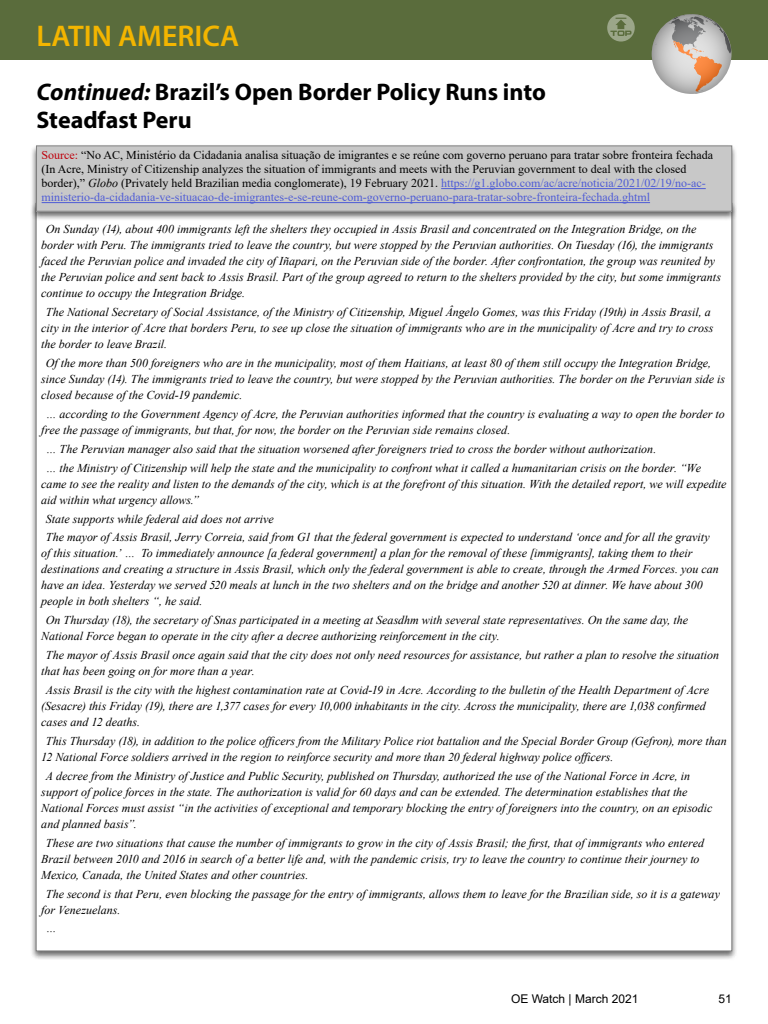
<style>
.page{position:relative;width:768px;height:1024px;background:#fff}
.page>*{position:absolute;margin:0;border:0;box-sizing:border-box;transform-origin:0 0}
.t1{font:600 30px "Myriad Pro";color:#f3b500}
.t2{font:700 24px/28px "Myriad Pro";color:#000}
.t3{font:italic 12px/16px "Times New Roman";color:#000}
.t4{font:12px/14px "Times New Roman";color:#000}
.t5{font:12px "Arial";color:#000}
.s1{font-style:italic}
.s2{color:#be000b}
.s3{color:#4f5cd6}
</style>
<div class="page">
<div style="left:0;top:0;width:768px;height:60px;background:#5a6c3c"></div>
<svg style="left:607px;top:14px;width:28px;height:28px"></svg>
<div style="left:30px;top:201px;width:708px;height:760px;background:#000;opacity:.6"></div>
<div style="left:36px;top:203px;width:696px;height:748px;background:#fff"></div>
<div style="left:31px;top:144px;width:707px;height:77px;background:#000;opacity:.6"></div>
<div style="left:37px;top:146px;width:695px;height:65px;background:#c8c8c8"></div>
<hr style="left:441px;top:188px;width:265px;height:1px;background:#4f5cd6">
<hr style="left:42px;top:202px;width:608px;height:1px;background:#4f5cd6">
<div style="left:36px;top:146px;width:696px;height:66px;border:1px solid #808080"></div>
<svg style="left:669px;top:14px;width:42px;height:80px"></svg>
<svg style="left:652px;top:14px;width:80px;height:80px;background:#bcafa6"></svg>
<h1 class="t1" style="left:36px;top:17px;width:204px">LATIN AMERICA</h1>
<h2 class="t2" style="left:36px;top:77px;width:511px"><span class="s1">Continued:</span> Brazil’s Open Border Policy Runs into<br>Steadfast Peru</h2>
<p class="t4" style="left:42px;top:148px;width:673px"><span class="s2">Source:</span> “No AC, Ministério da Cidadania analisa situação de imigrantes e se reúne com governo peruano para tratar sobre fronteira fechada (In Acre, Ministry of Citizenship analyzes the situation of immigrants and meets with the Peruvian government to deal with the closed border),” <span class="s1">Globo</span> (Privately held Brazilian media conglomerate), 19 February 2021. <span class="s3">https://g1.globo.com/ac/acre/noticia/2021/02/19/no-ac&shy;ministerio-da-cidadania-ve-situacao-de-imigrantes-e-se-reune-com-governo-peruano-para-tratar-sobre-fronteira-fechada.ghtml</span></p>
<p class="t3" style="left:41px;top:221px;width:681px;text-indent:4px">On Sunday (14), about 400 immigrants left the shelters they occupied in Assis Brasil and concentrated on the Integration Bridge, on the border with Peru. The immigrants tried to leave the country, but were stopped by the Peruvian authorities. On Tuesday (16), the immigrants faced the Peruvian police and invaded the city of Iñapari, on the Peruvian side of the border. After confrontation, the group was reunited by the Peruvian police and sent back to Assis Brasil. Part of the group agreed to return to the shelters provided by the city, but some immigrants continue to occupy the Integration Bridge.</p>
<p class="t3" style="left:41px;top:304px;width:674px;text-indent:4px">The National Secretary of Social Assistance, of the Ministry of Citizenship, Miguel Ângelo Gomes, was this Friday (19th) in Assis Brasil, a city in the interior of Acre that borders Peru, to see up close the situation of immigrants who are in the municipality of Acre and try to cross the border to leave Brazil.</p>
<p class="t3" style="left:41px;top:355px;width:685px;text-indent:4px">Of the more than 500 foreigners who are in the municipality, most of them Haitians, at least 80 of them still occupy the Integration Bridge, since Sunday (14). The immigrants tried to leave the country, but were stopped by the Peruvian authorities. The border on the Peruvian side is closed because of the Covid-19 pandemic.</p>
<p class="t3" style="left:41px;top:406px;width:685px;text-indent:4px">… according to the Government Agency of Acre, the Peruvian authorities informed that the country is evaluating a way to open the border to free the passage of immigrants, but that, for now, the border on the Peruvian side remains closed.</p>
<p class="t3" style="left:46px;top:439px;width:657px;line-height:18.9px">… The Peruvian manager also said that the situation worsened after foreigners tried to cross the border without authorization.<br>… the Ministry of Citizenship will help the state and the municipality to confront what it called a humanitarian crisis on the border. “We</p>
<p class="t3" style="left:41px;top:475px;width:687px">came to see the reality and listen to the demands of the city, which is at the forefront of this situation. With the detailed report, we will expedite aid within what urgency allows.”</p>
<p class="t3" style="left:46px;top:509px;width:666px;line-height:18.9px">State supports while federal aid does not arrive<br>The mayor of Assis Brasil, Jerry Correia, said from G1 that the federal government is expected to understand ‘once and for all the gravity</p>
<p class="t3" style="left:41px;top:545px;width:679px">of this situation.’ … To immediately announce [a federal government] a plan for the removal of these [immigrants], taking them to their destinations and creating a structure in Assis Brasil, which only the federal government is able to create, through the Armed Forces. you can have an idea. Yesterday we served 520 meals at lunch in the two shelters and on the bridge and another 520 at dinner. We have about 300 people in both shelters “, he said.</p>
<p class="t3" style="left:41px;top:612px;width:648px;text-indent:4px">On Thursday (18), the secretary of Snas participated in a meeting at Seasdhm with several state representatives. On the same day, the<br>National Force began to operate in the city after a decree authorizing reinforcement in the city.</p>
<p class="t3" style="left:41px;top:647px;width:679px;text-indent:4px">The mayor of Assis Brasil once again said that the city does not only need resources for assistance, but rather a plan to resolve the situation that has been going on for more than a year.</p>
<p class="t3" style="left:41px;top:682px;width:669px;text-indent:4px">Assis Brasil is the city with the highest contamination rate at Covid-19 in Acre. According to the bulletin of the Health Department of Acre (Sesacre) this Friday (19), there are 1,377 cases for every 10,000 inhabitants in the city. Across the municipality, there are 1,038 confirmed cases and 12 deaths.</p>
<p class="t3" style="left:41px;top:733px;width:687px;text-indent:4px">This Thursday (18), in addition to the police officers from the Military Police riot battalion and the Special Border Group (Gefron), more than<br>12 National Force soldiers arrived in the region to reinforce security and more than 20 federal highway police officers.</p>
<p class="t3" style="left:41px;top:767px;width:673px;text-indent:4px">A decree from the Ministry of Justice and Public Security, published on Thursday, authorized the use of the National Force in Acre, in support of police forces in the state. The authorization is valid for 60 days and can be extended. The determination establishes that the National Forces must assist “in the activities of exceptional and temporary blocking the entry of foreigners into the country, on an episodic and planned basis”.</p>
<p class="t3" style="left:41px;top:834px;width:664px;text-indent:4px">These are two situations that cause the number of immigrants to grow in the city of Assis Brasil; the first, that of immigrants who entered<br>Brazil between 2010 and 2016 in search of a better life and, with the pandemic crisis, try to leave the country to continue their journey to<br>Mexico, Canada, the United States and other countries.</p>
<p class="t3" style="left:41px;top:885px;width:680px;text-indent:4px">The second is that Peru, even blocking the passage for the entry of immigrants, allows them to leave for the Brazilian side, so it is a gateway for Venezuelans.</p>
<p class="t3" style="left:46px;top:920px;width:12px">…</p>
<p class="t5" style="left:511px;top:990px;width:129px">OE Watch | March 2021</p>
<p class="t5" style="left:719px;top:990px;width:15px">51</p>
</div>
